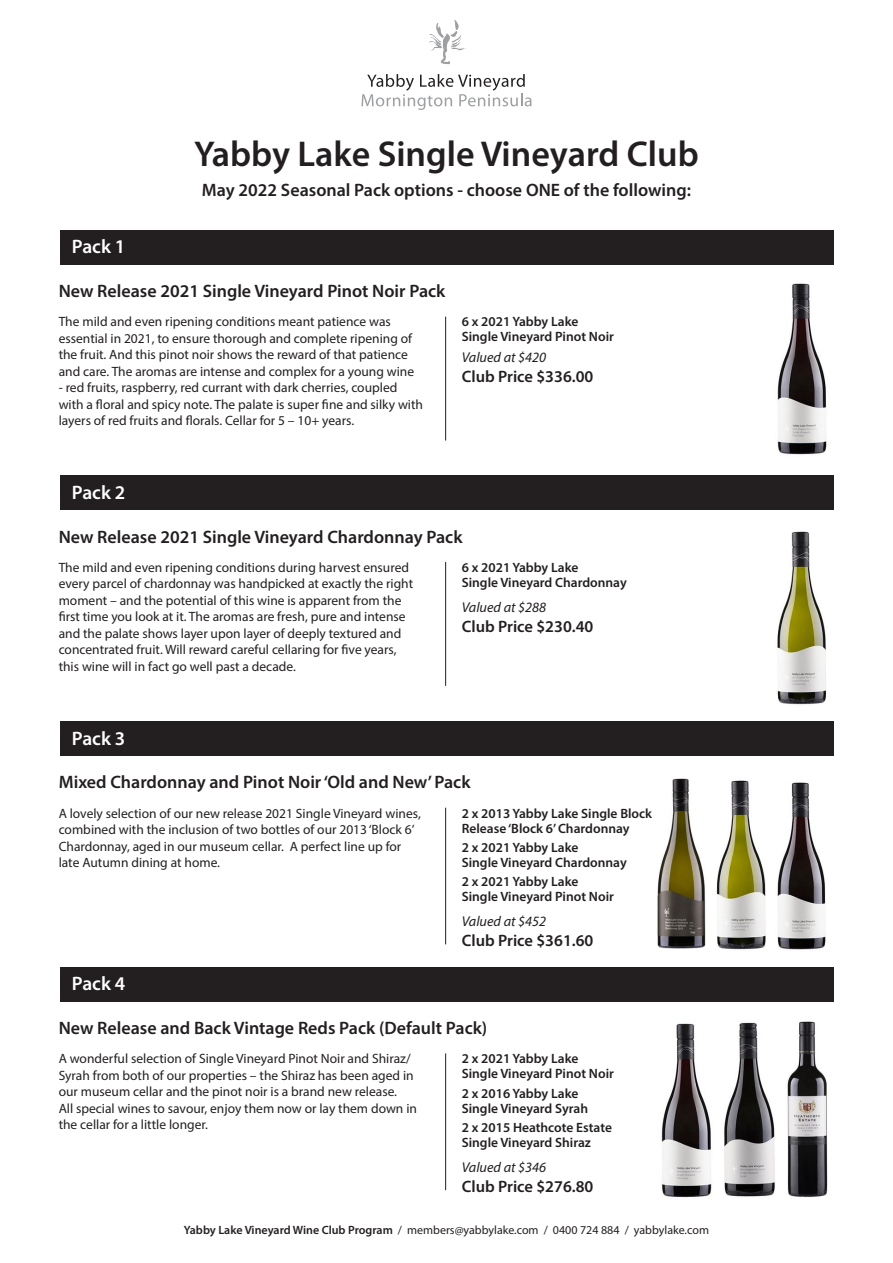
<style>
.page{position:relative;width:893px;height:1263px;background:#fff}
.page>*{position:absolute;margin:0;border:0;box-sizing:border-box;transform-origin:0 0}
.t1{font:600 36px "Myriad Pro";color:#231f20}
.t2{font:600 19.5px "Myriad Pro";color:#fff}
.Pack_title{font:600 18px "Myriad Pro";color:#231f20}
.Club_Price{font:600 16.5px "Myriad Pro";color:#231f20}
.Valued_at{font:italic 14.25px "Myriad Pro";color:#231f20}
.t3{font:13.5px/16.5px "Myriad Pro";color:#231f20}
.Pack_contents{font:600 13.5px/15px "Myriad Pro";color:#231f20}
.t4{font:12px "Myriad Pro";color:#231f20}
.s1{font-weight:600}
</style>
<div class="page">
<svg style="left:361px;top:74px;width:171px;height:36px"></svg>
<svg style="left:429px;top:20px;width:37px;height:44px"></svg>
<div style="left:60px;top:230px;width:773px;height:34px;background:#231f20"></div>
<hr style="left:445px;top:317px;width:1px;height:123px;background:#231f20">
<div style="left:60px;top:476px;width:773px;height:34px;background:#231f20"></div>
<hr style="left:445px;top:562px;width:1px;height:124px;background:#231f20">
<div style="left:60px;top:722px;width:773px;height:34px;background:#231f20"></div>
<hr style="left:445px;top:808px;width:1px;height:136px;background:#231f20">
<div style="left:60px;top:967px;width:773px;height:34px;background:#231f20"></div>
<hr style="left:445px;top:1053px;width:1px;height:137px;background:#231f20">
<img style="left:777px;top:283px;width:50px;height:172px">
<img style="left:661px;top:1023px;width:51px;height:175px">
<img style="left:787px;top:1021px;width:41px;height:177px">
<img style="left:724px;top:1022px;width:51px;height:175px">
<img style="left:777px;top:531px;width:49px;height:174px">
<img style="left:777px;top:782px;width:49px;height:168px">
<img style="left:716px;top:780px;width:50px;height:170px">
<img style="left:657px;top:778px;width:49px;height:170px">
<p class="t1" style="left:194px;top:131px;width:506px">Yabby Lake Single Vineyard Club</p>
<p class="t2" style="left:72px;top:234px;width:55px">Pack 1</p>
<p class="Pack_title" style="left:202px;top:179px;width:490px">May 2022 Seasonal Pack options - choose ONE of the following:</p>
<p class="Pack_title" style="left:59px;top:279px;width:388px">New Release 2021 Single Vineyard Pinot Noir Pack</p>
<p class="t3" style="left:59px;top:313px;width:357px">The mild and even ripening conditions meant patience was essential in 2021, to ensure thorough and complete ripening of the fruit. And this pinot noir shows the reward of that patience and care. The aromas are intense and complex for a young wine</p>
<p class="t3" style="left:59px;top:379px;width:366px">- red fruits, raspberry, red currant with dark cherries, coupled with a floral and spicy note. The palate is super fine and silky with layers of red fruits and florals. Cellar for 5 – 10+ years.</p>
<p class="Pack_contents" style="left:462px;top:314px;width:154px">6 x 2021 Yabby Lake<br>Single Vineyard Pinot Noir</p>
<p class="Valued_at" style="left:462px;top:348px;width:86px">Valued at $420</p>
<p class="Club_Price" style="left:462px;top:365px;width:133px">Club Price $336.00</p>
<p class="t2" style="left:72px;top:480px;width:55px">Pack 2</p>
<p class="Pack_title" style="left:59px;top:525px;width:405px">New Release 2021 Single Vineyard Chardonnay Pack</p>
<p class="t3" style="left:59px;top:559px;width:356px">The mild and even ripening conditions during harvest ensured every parcel of chardonnay was handpicked at exactly the right moment – and the potential of this wine is apparent from the first time you look at it. The aromas are fresh, pure and intense and the palate shows layer upon layer of deeply textured and concentrated fruit. Will reward careful cellaring for five years, this wine will in fact go well past a decade.</p>
<p class="Pack_contents" style="left:462px;top:559px;width:166px">6 x 2021 Yabby Lake<br>Single Vineyard Chardonnay</p>
<p class="Valued_at" style="left:462px;top:598px;width:86px">Valued at $288</p>
<p class="Club_Price" style="left:462px;top:615px;width:133px">Club Price $230.40</p>
<p class="t2" style="left:72px;top:726px;width:55px">Pack 3</p>
<p class="Pack_title" style="left:59px;top:771px;width:413px">Mixed Chardonnay and Pinot Noir ‘Old and New’ Pack</p>
<p class="t3" style="left:59px;top:805px;width:364px">A lovely selection of our new release 2021 Single Vineyard wines, combined with the inclusion of two bottles of our 2013 ‘Block 6’ Chardonnay, aged in our museum cellar. A perfect line up for late Autumn dining at home.</p>
<p class="Pack_contents" style="left:462px;top:805px;width:192px">2 x 2013 Yabby Lake Single Block<br>Release ‘Block 6’ Chardonnay</p>
<p class="Pack_contents" style="left:462px;top:839px;width:166px">2 x 2021 Yabby Lake<br>Single Vineyard Chardonnay</p>
<p class="Pack_contents" style="left:462px;top:874px;width:154px">2 x 2021 Yabby Lake<br>Single Vineyard Pinot Noir</p>
<p class="Valued_at" style="left:462px;top:912px;width:86px">Valued at $452</p>
<p class="Club_Price" style="left:462px;top:930px;width:133px">Club Price $361.60</p>
<p class="t2" style="left:72px;top:971px;width:55px">Pack 4</p>
<p class="Pack_title" style="left:59px;top:1017px;width:430px">New Release and Back Vintage Reds Pack (Default Pack)</p>
<p class="t3" style="left:59px;top:1050px;width:360px">A wonderful selection of Single Vineyard Pinot Noir and Shiraz/ Syrah from both of our properties – the Shiraz has been aged in our museum cellar and the pinot noir is a brand new release.<br>All special wines to savour, enjoy them now or lay them down in the cellar for a little longer.</p>
<p class="Pack_contents" style="left:462px;top:1051px;width:154px">2 x 2021 Yabby Lake<br>Single Vineyard Pinot Noir</p>
<p class="Pack_contents" style="left:462px;top:1085px;width:128px">2 x 2016 Yabby Lake<br>Single Vineyard Syrah</p>
<p class="Pack_contents" style="left:462px;top:1119px;width:152px">2 x 2015 Heathcote Estate<br>Single Vineyard Shiraz</p>
<p class="Valued_at" style="left:462px;top:1158px;width:86px">Valued at $346</p>
<p class="Club_Price" style="left:462px;top:1175px;width:133px">Club Price $276.80</p>
<p class="t4" style="left:184px;top:1222px;width:526px"><span class="s1">Yabby Lake Vineyard Wine Club Program</span> / members@yabbylake.com / 0400 724 884 / yabbylake.com</p>
</div>
